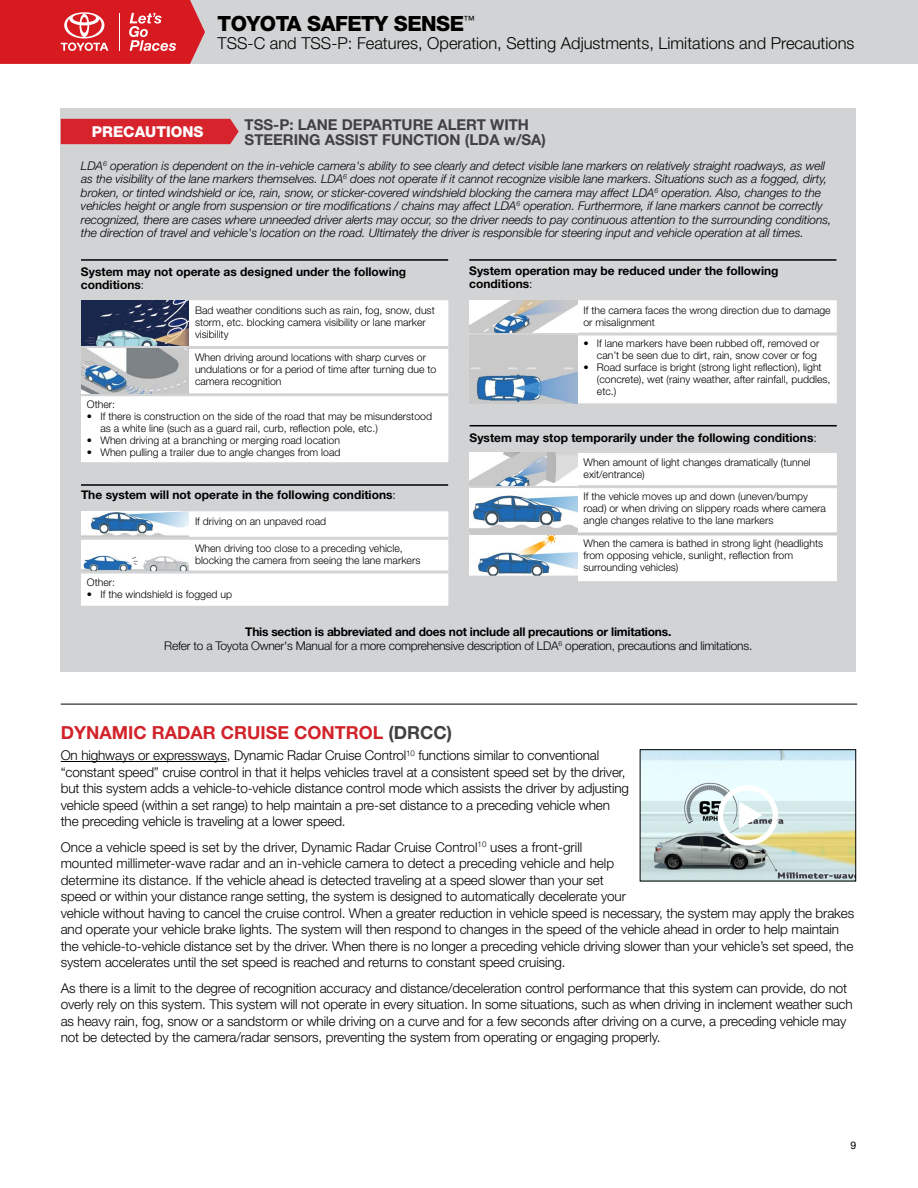
<style>
.page{position:relative;width:918px;height:1188px;background:#fff}
.page>*{position:absolute;margin:0;border:0;box-sizing:border-box;transform-origin:0 0}
.t1{font:800 21px "Helvetica Neue LT Std";letter-spacing:-.025em;color:#000}
.t2{font:700 18px "Helvetica Neue LT Std";color:#d2232a}
.t3{font:300 16.5px "Helvetica Neue LT Std";color:#000}
.t4{font:700 15px/15px "Helvetica Neue LT Std";color:#414042}
.t5{font:800 15px "Helvetica Neue LT Std";color:#fff}
.t6{font:300 13.5px/16.5px "Helvetica Neue LT Std";letter-spacing:-.01em;color:#000}
.t7{font:italic 300 12px/13.5px "Helvetica Neue LT Std";letter-spacing:-.005em;color:#000}
.t8{font:700 12px/13.5px "Helvetica Neue LT Std";color:#000}
.t9{font:300 12px/13.5px "Helvetica Neue LT Std";letter-spacing:-.02em;color:#000;text-align:center}
.t10{font:300 10.5px/12px "Helvetica Neue LT Std";color:#000}
.t11{font:10.5px "Helvetica Neue LT Std";color:#000}
.s1{font-weight:300}
.s2{font-weight:700}
.s3{color:#414042}
</style>
<div class="page">
<div style="left:0;top:0;width:918px;height:64px;background:#d1d3d4"></div>
<svg style="left:0;top:0;width:205px;height:64px;background:#d93238"></svg>
<div style="left:61px;top:108px;width:795px;height:563px;background:#d1d3d5"></div>
<div style="left:61px;top:119px;width:178px;height:25px;background:#d7242c"></div>
<hr style="left:81px;top:259px;width:367px;height:2px;background:#000">
<hr style="left:469px;top:259px;width:367px;height:2px;background:#000">
<hr style="left:470px;top:425px;width:367px;height:1px;background:#000">
<div style="left:81px;top:300px;width:367px;height:162px;background:#fff"></div>
<hr style="left:81px;top:393px;width:108px;height:3px;background:#d1d3d5">
<hr style="left:189px;top:393px;width:259px;height:3px;background:#d1d3d5">
<hr style="left:81px;top:346px;width:108px;height:3px;background:#d1d3d5">
<hr style="left:189px;top:346px;width:259px;height:3px;background:#d1d3d5">
<img style="left:81px;top:300px;width:108px;height:46px">
<img style="left:81px;top:349px;width:108px;height:44px">
<div style="left:577px;top:300px;width:260px;height:103px;background:#fff"></div>
<hr style="left:577px;top:332px;width:260px;height:3px;background:#d1d3d5">
<img style="left:469px;top:300px;width:108px;height:32px">
<img style="left:469px;top:335px;width:108px;height:68px">
<div style="left:578px;top:453px;width:259px;height:128px;background:#fff"></div>
<hr style="left:578px;top:485px;width:259px;height:3px;background:#d1d3d5">
<hr style="left:470px;top:532px;width:108px;height:3px;background:#cbcbcd">
<hr style="left:578px;top:532px;width:259px;height:3px;background:#cbcbcd">
<img style="left:470px;top:453px;width:108px;height:32px">
<img style="left:470px;top:488px;width:108px;height:44px">
<img style="left:470px;top:535px;width:108px;height:41px">
<hr style="left:81px;top:484px;width:367px;height:2px;background:#000">
<div style="left:81px;top:511px;width:367px;height:95px;background:#fff"></div>
<hr style="left:189px;top:537px;width:259px;height:3px;background:#d1d3d5">
<hr style="left:81px;top:571px;width:108px;height:3px;background:#d1d3d5">
<hr style="left:189px;top:571px;width:259px;height:3px;background:#d1d3d5">
<hr style="left:81px;top:537px;width:108px;height:3px;background:#d1d3d5">
<img style="left:81px;top:511px;width:108px;height:26px">
<img style="left:81px;top:547px;width:108px;height:24px">
<hr style="left:61px;top:704px;width:796px;height:1px;background:#000">
<hr style="left:61px;top:761px;width:166px;height:1px;background:#000">
<img style="left:642px;top:751px;width:212px;height:128px">
<div style="left:640px;top:749px;width:216px;height:132px;border:1px solid #000"></div>
<svg style="left:718px;top:785px;width:60px;height:60px"></svg>
<h1 class="t1" style="left:218px;top:11px;width:259px">TOYOTA SAFETY SENSE<sup>™</sup></h1>
<p class="t3" style="left:218px;top:33px;width:638px">TSS-C and TSS-P: Features, Operation, Setting Adjustments, Limitations and Precautions</p>
<p class="t5" style="left:92px;top:123px;width:113px">PRECAUTIONS</p>
<p class="t4" style="left:245px;top:117px;width:303px">TSS-P: LANE DEPARTURE ALERT WITH<br>STEERING ASSIST FUNCTION (LDA w/SA)</p>
<p class="t7" style="left:81px;top:159px;width:752px">LDA<sup>6</sup> operation is dependent on the in-vehicle camera's ability to see clearly and detect visible lane markers on relatively straight roadways, as well as the visibility of the lane markers themselves. LDA<sup>6</sup> does not operate if it cannot recognize visible lane markers. Situations such as a fogged, dirty, broken, or tinted windshield or ice, rain, snow, or sticker-covered windshield blocking the camera may affect LDA<sup>6</sup> operation. Also, changes to the vehicles height or angle from suspension or tire modifications / chains may affect LDA<sup>6</sup> operation. Furthermore, if lane markers cannot be correctly recognized, there are cases where unneeded driver alerts may occur, so the driver needs to pay continuous attention to the surrounding conditions, the direction of travel and vehicle's location on the road. Ultimately the driver is responsible for steering input and vehicle operation at all times.</p>
<p class="t8" style="left:81px;top:264px;width:327px">System may not operate as designed under the following conditions<span class="s1">:</span></p>
<p class="t8" style="left:469px;top:264px;width:311px">System operation may be reduced under the following conditions<span class="s1">:</span></p>
<p class="t10" style="left:195px;top:304px;width:241px">Bad weather conditions such as rain, fog, snow, dust storm, etc. blocking camera visibility or lane marker visibility</p>
<p class="t10" style="left:195px;top:351px;width:243px">When driving around locations with sharp curves or undulations or for a period of time after turning due to camera recognition</p>
<p class="t10" style="left:87px;top:398px;width:30px">Other:</p>
<p class="t10" style="left:100px;top:410px;width:333px;text-indent:-14px">• If there is construction on the side of the road that may be misunderstood as a white line (such as a guard rail, curb, reflection pole, etc.)</p>
<p class="t10" style="left:87px;top:434px;width:255px">• When driving at a branching or merging road location</p>
<p class="t10" style="left:87px;top:446px;width:255px">• When pulling a trailer due to angle changes from load</p>
<p class="t8" style="left:81px;top:488px;width:316px">The system will not operate in the following conditions<span class="s1">:</span></p>
<p class="t10" style="left:195px;top:515px;width:133px">If driving on an unpaved road</p>
<p class="t10" style="left:195px;top:542px;width:227px">When driving too close to a preceding vehicle, blocking the camera from seeing the lane markers</p>
<p class="t10" style="left:87px;top:576px;width:30px">Other:</p>
<p class="t10" style="left:87px;top:588px;width:147px">• If the windshield is fogged up</p>
<p class="t10" style="left:583px;top:304px;width:249px">If the camera faces the wrong direction due to damage or misalignment</p>
<p class="t10" style="left:583px;top:338px;width:238px;text-align:right">• If lane markers have been rubbed off, removed or can’t be seen due to dirt, rain, snow cover or fog</p>
<p class="t10" style="left:597px;top:362px;width:235px;text-indent:-14px">• Road surface is bright (strong light reflection), light (concrete), wet (rainy weather, after rainfall, puddles, etc.)</p>
<p class="t8" style="left:470px;top:431px;width:349px">System may stop temporarily under the following conditions<span class="s1">:</span></p>
<p class="t10" style="left:584px;top:456px;width:229px">When amount of light changes dramatically (tunnel exit/entrance)</p>
<p class="t10" style="left:584px;top:490px;width:244px">If the vehicle moves up and down (uneven/bumpy road) or when driving on slippery roads where camera angle changes relative to the lane markers</p>
<p class="t10" style="left:584px;top:537px;width:241px">When the camera is bathed in strong light (headlights from opposing vehicle, sunlight, reflection from surrounding vehicles)</p>
<p class="t9" style="left:164px;top:625px;width:590px"><span class="s2">This section is abbreviated and does not include all precautions or limitations.<br></span>Refer to a Toyota Owner's Manual for a more comprehensive description of LDA<sup>6</sup> operation, precautions and limitations.</p>
<h2 class="t2" style="left:61px;top:722px;width:393px">DYNAMIC RADAR CRUISE CONTROL <span class="s3">(DRCC)</span></h2>
<p class="t6" style="left:61px;top:747px;width:570px">On highways or expressways, Dynamic Radar Cruise Control<sup>10</sup> functions similar to conventional “constant speed” cruise control in that it helps vehicles travel at a consistent speed set by the driver, but this system adds a vehicle-to-vehicle distance control mode which assists the driver by adjusting vehicle speed (within a set range) to help maintain a pre-set distance to a preceding vehicle when the preceding vehicle is traveling at a lower speed.</p>
<p class="t6" style="left:61px;top:838px;width:795px">Once a vehicle speed is set by the driver, Dynamic Radar Cruise Control<sup>10</sup> uses a front-grill<br>mounted millimeter-wave radar and an in-vehicle camera to detect a preceding vehicle and help<br>determine its distance. If the vehicle ahead is detected traveling at a speed slower than your set<br>speed or within your distance range setting, the system is designed to automatically decelerate your<br>vehicle without having to cancel the cruise control. When a greater reduction in vehicle speed is necessary, the system may apply the brakes and operate your vehicle brake lights. The system will then respond to changes in the speed of the vehicle ahead in order to help maintain the vehicle-to-vehicle distance set by the driver. When there is no longer a preceding vehicle driving slower than your vehicle’s set speed, the system accelerates until the set speed is reached and returns to constant speed cruising.</p>
<p class="t6" style="left:61px;top:979px;width:793px">As there is a limit to the degree of recognition accuracy and distance/deceleration control performance that this system can provide, do not overly rely on this system. This system will not operate in every situation. In some situations, such as when driving in inclement weather such as heavy rain, fog, snow or a sandstorm or while driving on a curve and for a few seconds after driving on a curve, a preceding vehicle may not be detected by the camera/radar sensors, preventing the system from operating or engaging properly.</p>
<p class="t11" style="left:851px;top:1139px;width:7px">9</p>
</div>
